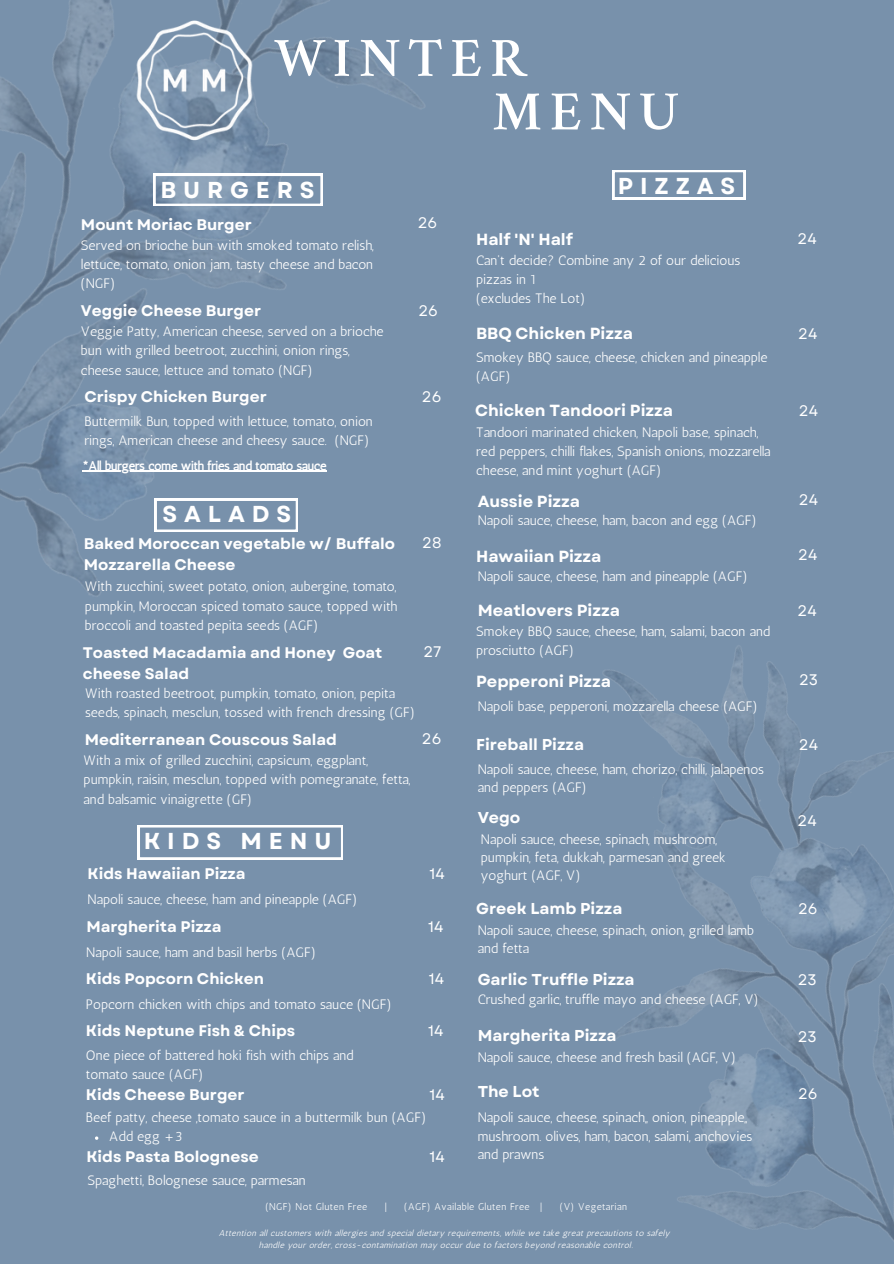
<style>
.page{position:relative;width:894px;height:1264px;background:#fff}
.page>*{position:absolute;margin:0;border:0;box-sizing:border-box;transform-origin:0 0}
.t1{font:600 55.5px/53.6px "Crimson";letter-spacing:.14em;color:#fff}
.t2{font:700 22.95px "Garet";letter-spacing:.3em;color:#fff}
.t3{font:700 16.05px "Garet";color:#fff}
.t4{font:700 15.75px "Garet";color:#fff}
.t5{font:700 15.3px/21px "Garet";color:#fff}
.t6{font:15.3px "Garet";color:#fff}
.t7{font:13.65px/19.2px "Antic";color:#fff}
.t8{font:12.3px "CA Generated";color:#fff}
.t9{font:9.9px "Antic";letter-spacing:.04em;color:#fff}
.t10{font:8.55px/11.6px "CA Generated";letter-spacing:.04em;color:#fff;text-align:center}
</style>
<div class="page">
<div style="left:0;top:0;width:893px;height:1263px;background:#7891ab"></div>
<img style="left:612px;top:646px;width:281px;height:593px">
<img style="left:0;top:0;width:612px;height:860px">
<svg style="left:612px;top:170px;width:133px;height:29px"></svg>
<svg style="left:138px;top:825px;width:204px;height:34px"></svg>
<svg style="left:153px;top:174px;width:169px;height:31px"></svg>
<hr style="left:82px;top:471px;width:244px;height:1px;background:#fff">
<svg style="left:155px;top:498px;width:142px;height:33px"></svg>
<img style="left:126px;top:8px;width:148px;height:140px">
<h1 class="t1" style="left:492px;top:27px;width:187px;text-indent:-218px">WINTER<br>MENU</h1>
<h2 class="t2" style="left:160px;top:175px;width:156px">BURGERS</h2>
<p class="t5" style="left:81px;top:214px;width:172px">Mount Moriac Burger</p>
<p class="t7" style="left:81px;top:235px;width:294px;text-align:justify">Served on brioche bun with smoked tomato relish, lettuce, tomato, onion jam, tasty cheese and bacon (NGF)</p>
<p class="t5" style="left:81px;top:301px;width:181px">Veggie Cheese Burger</p>
<p class="t7" style="left:81px;top:322px;width:304px">Veggie Patty, American cheese, served on a brioche bun with grilled beetroot, zucchini, onion rings, cheese sauce, lettuce and tomato (NGF)</p>
<p class="t5" style="left:84px;top:386px;width:184px">Crispy Chicken Burger</p>
<p class="t7" style="left:84px;top:412px;width:290px">Buttermilk Bun, topped with lettuce, tomato, onion rings, American cheese and cheesy sauce. (NGF)</p>
<p class="t8" style="left:82px;top:458px;width:246px">*All burgers come with fries and tomato sauce</p>
<h2 class="t2" style="left:162px;top:499px;width:130px">SALADS</h2>
<p class="t6" style="left:417px;top:213px;width:21px">26</p>
<p class="t6" style="left:418px;top:301px;width:21px">26</p>
<p class="t6" style="left:422px;top:387px;width:21px">26</p>
<p class="t5" style="left:84px;top:533px;width:312px">Baked Moroccan vegetable w/ Buffalo<br>Mozzarella Cheese</p>
<p class="t6" style="left:422px;top:533px;width:21px">28</p>
<p class="t7" style="left:85px;top:577px;width:314px;text-align:justify">With zucchini, sweet potato, onion, aubergine, tomato, pumpkin, Moroccan spiced tomato sauce, topped with broccoli and toasted pepita seeds (AGF)</p>
<p class="t5" style="left:83px;top:642px;width:301px">Toasted Macadamia and Honey Goat cheese Salad</p>
<p class="t6" style="left:423px;top:642px;width:20px">27</p>
<p class="t7" style="left:85px;top:683px;width:331px">With roasted beetroot, pumpkin, tomato, onion, pepita seeds, spinach, mesclun, tossed with french dressing (GF)</p>
<p class="t5" style="left:85px;top:729px;width:253px">Mediterranean Couscous Salad</p>
<p class="t7" style="left:84px;top:751px;width:328px">With a mix of grilled zucchini, capsicum, eggplant, pumpkin, raisin, mesclun, topped with pomegranate, fetta, and balsamic vinaigrette (GF)</p>
<h2 class="t2" style="left:144px;top:826px;width:189px">KIDS MENU</h2>
<p class="t5" style="left:87px;top:864px;width:159px">Kids Hawaiian Pizza</p>
<p class="t7" style="left:87px;top:889px;width:271px">Napoli sauce, cheese, ham and pineapple (AGF)</p>
<p class="t5" style="left:86px;top:916px;width:137px">Margherita Pizza</p>
<p class="t7" style="left:86px;top:942px;width:231px">Napoli sauce, ham and basil herbs (AGF)</p>
<p class="t5" style="left:86px;top:968px;width:180px">Kids Popcorn Chicken</p>
<p class="t7" style="left:86px;top:994px;width:307px">Popcorn chicken with chips and tomato sauce (NGF)</p>
<p class="t5" style="left:86px;top:1020px;width:211px">Kids Neptune Fish &amp; Chips</p>
<p class="t7" style="left:86px;top:1046px;width:269px">One piece of battered hoki fish with chips and tomato sauce (AGF)</p>
<p class="t6" style="left:422px;top:729px;width:21px">26</p>
<p class="t6" style="left:429px;top:864px;width:17px">14</p>
<p class="t6" style="left:428px;top:917px;width:17px">14</p>
<p class="t6" style="left:429px;top:969px;width:17px">14</p>
<p class="t6" style="left:428px;top:1021px;width:17px">14</p>
<p class="t5" style="left:86px;top:1084px;width:160px">Kids Cheese Burger</p>
<p class="t7" style="left:109px;top:1107px;width:319px;text-indent:-23px">Beef patty, cheese ,tomato sauce in a buttermilk bun (AGF)<br>Add egg +3</p>
<p class="t6" style="left:429px;top:1085px;width:17px">14</p>
<p class="t5" style="left:86px;top:1146px;width:174px">Kids Pasta Bolognese</p>
<p class="t7" style="left:87px;top:1170px;width:220px">Spaghetti, Bolognese sauce, parmesan</p>
<p class="t6" style="left:429px;top:1147px;width:17px">14</p>
<h2 class="t2" style="left:617px;top:171px;width:119px">PIZZAS</h2>
<p class="t3" style="left:476px;top:230px;width:98px">Half 'N' Half</p>
<p class="t6" style="left:797px;top:229px;width:21px">24</p>
<p class="t7" style="left:476px;top:251px;width:265px;line-height:18.8px">Can't decide? Combine any 2 of our delicious pizzas in 1<br>(excludes The Lot)</p>
<p class="t3" style="left:476px;top:324px;width:158px">BBQ Chicken Pizza</p>
<p class="t7" style="left:476px;top:348px;width:293px;line-height:18.8px">Smokey BBQ sauce, cheese, chicken and pineapple (AGF)</p>
<p class="t3" style="left:475px;top:400px;width:199px">Chicken Tandoori Pizza</p>
<p class="t7" style="left:476px;top:423px;width:296px;line-height:18.8px">Tandoori marinated chicken, Napoli base, spinach, red peppers, chilli flakes, Spanish onions, mozzarella cheese, and mint yoghurt (AGF)</p>
<p class="t3" style="left:477px;top:491px;width:104px">Aussie Pizza</p>
<p class="t7" style="left:477px;top:511px;width:280px">Napoli sauce, cheese, ham, bacon and egg (AGF)</p>
<p class="t3" style="left:476px;top:546px;width:127px">Hawaiian Pizza</p>
<p class="t7" style="left:477px;top:567px;width:271px">Napoli sauce, cheese, ham and pineapple (AGF)</p>
<p class="t3" style="left:477px;top:600px;width:144px">Meatlovers Pizza</p>
<p class="t7" style="left:476px;top:622px;width:295px;line-height:18.8px">Smokey BBQ sauce, cheese, ham, salami, bacon and prosciutto (AGF)</p>
<p class="t6" style="left:798px;top:324px;width:21px">24</p>
<p class="t6" style="left:798px;top:401px;width:21px">24</p>
<p class="t6" style="left:798px;top:490px;width:21px">24</p>
<p class="t6" style="left:798px;top:545px;width:21px">24</p>
<p class="t6" style="left:797px;top:601px;width:21px">24</p>
<p class="t3" style="left:476px;top:671px;width:136px">Pepperoni Pizza</p>
<p class="t6" style="left:798px;top:670px;width:21px">23</p>
<p class="t7" style="left:477px;top:697px;width:282px">Napoli base, pepperoni, mozzarella cheese (AGF)</p>
<p class="t4" style="left:476px;top:734px;width:109px">Fireball Pizza</p>
<p class="t7" style="left:477px;top:760px;width:288px;line-height:18.3px">Napoli sauce, cheese, ham, chorizo, chilli, jalapenos and peppers (AGF)</p>
<p class="t4" style="left:477px;top:807px;width:44px">Vego</p>
<p class="t7" style="left:480px;top:829px;width:246px;line-height:18.3px">Napoli sauce, cheese, spinach, mushroom, pumpkin, feta, dukkah, parmesan and greek yoghurt (AGF, V)</p>
<p class="t6" style="left:798px;top:735px;width:21px">24</p>
<p class="t6" style="left:797px;top:811px;width:21px">24</p>
<p class="t4" style="left:476px;top:898px;width:148px">Greek Lamb Pizza</p>
<p class="t6" style="left:797px;top:899px;width:21px">26</p>
<p class="t7" style="left:477px;top:920px;width:278px;line-height:18.3px">Napoli sauce, cheese, spinach, onion, grilled lamb and fetta</p>
<p class="t4" style="left:477px;top:969px;width:158px">Garlic Truffle Pizza</p>
<p class="t7" style="left:477px;top:989px;width:283px">Crushed garlic, truffle mayo and cheese (AGF, V)</p>
<p class="t6" style="left:797px;top:970px;width:21px">23</p>
<p class="t4" style="left:477px;top:1026px;width:140px">Margherita Pizza</p>
<p class="t7" style="left:477px;top:1047px;width:260px">Napoli sauce, cheese and fresh basil (AGF, V)</p>
<p class="t6" style="left:797px;top:1027px;width:21px">23</p>
<p class="t4" style="left:477px;top:1081px;width:63px">The Lot</p>
<p class="t7" style="left:477px;top:1108px;width:276px;line-height:18.3px">Napoli sauce, cheese, spinach,, onion, pineapple,, mushroom. olives, ham, bacon, salami, anchovies and prawns</p>
<p class="t6" style="left:797px;top:1083px;width:21px">26</p>
<p class="t9" style="left:265px;top:1201px;width:103px">(NGF) Not Gluten Free</p>
<p class="t9" style="left:384px;top:1201px;width:4px">|</p>
<p class="t9" style="left:404px;top:1201px;width:140px">(AGF) Available Gluten Free |</p>
<p class="t9" style="left:559px;top:1201px;width:69px">(V) Vegetarian</p>
<p class="t10" style="left:219px;top:1227px;width:452px">Attention all customers with allergies and special dietary requirements, while we take great precautions to safely handle your order, cross-contamination may occur due to factors beyond reasonable control.</p>
</div>
